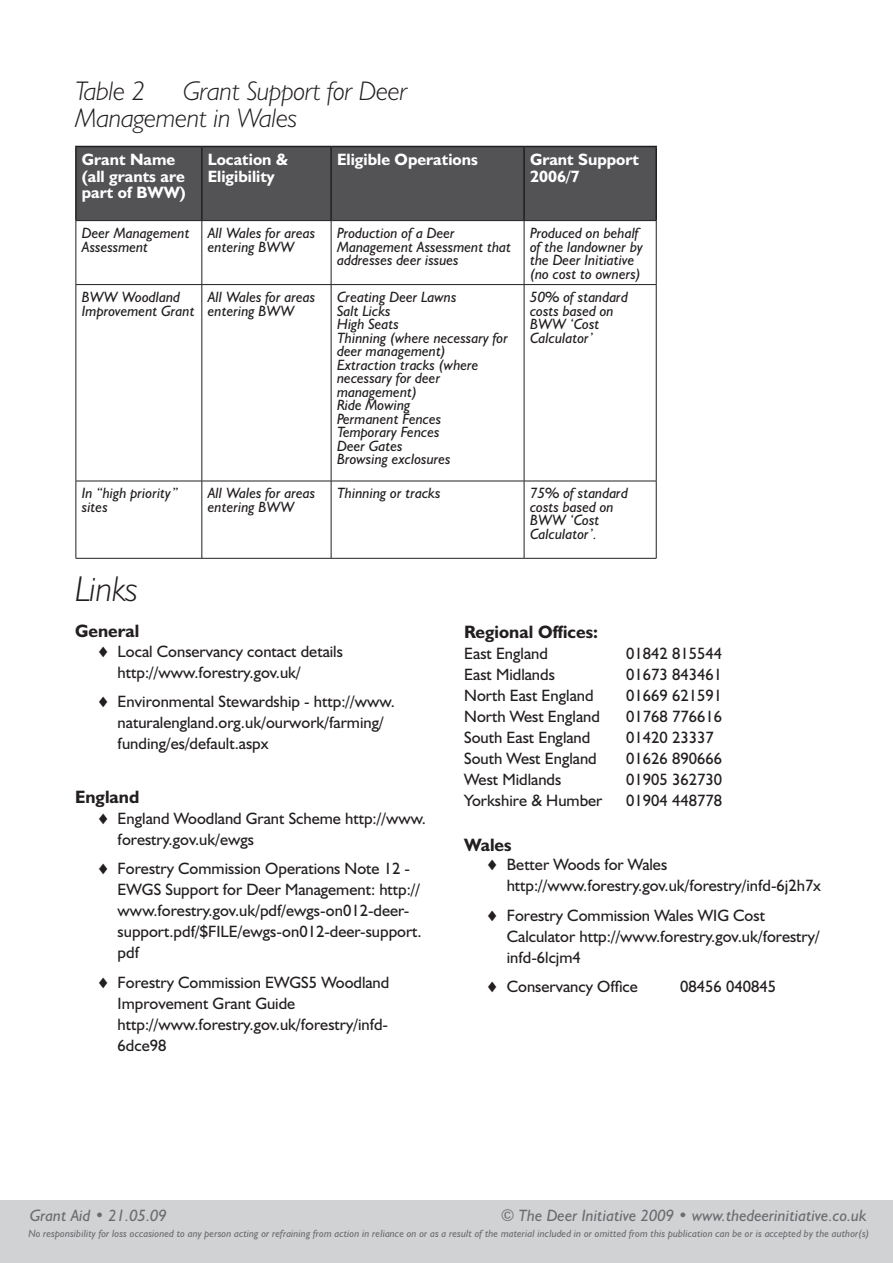
<style>
.page{position:relative;width:893px;height:1263px;background:#fff}
.page>*{position:absolute;margin:0;border:0;box-sizing:border-box;transform-origin:0 0}
.headerMin{font:italic 300 36px "Humanist 521 BT";letter-spacing:-.005em;color:#231f20}
.headerMinMin{font:italic 300 27px/27px "Humanist 521 BT";letter-spacing:-.005em;color:#231f20}
.t1{font:700 18px "Humanist 521 BT";color:#231f20}
.indentBullet{font:16.5px/21px "Humanist 521 BT";color:#231f20}
.t2{font:700 16.5px/16.5px "Humanist 521 BT";color:#fff}
.t3{font:italic 16.5px "Humanist 521 BT";color:#6c6d70}
.captionTable{font:italic 15px/13.5px "Humanist 521 BT";color:#231f20}
.t4{font:italic 10.5px "Humanist 521 BT";letter-spacing:.005em;color:#6c6d70}
</style>
<div class="page">
<div style="left:0;top:1201px;width:893px;height:62px;background:#d1d2d4"></div>
<div style="left:77px;top:147px;width:578px;height:73px;background:#535355"></div>
<hr style="left:75px;top:146px;width:127px;height:1px;background:#231f20">
<hr style="left:75px;top:147px;width:2px;height:73px;background:#231f20">
<hr style="left:202px;top:146px;width:129px;height:1px;background:#231f20">
<hr style="left:201px;top:147px;width:2px;height:73px;background:#231f20">
<hr style="left:331px;top:146px;width:193px;height:1px;background:#231f20">
<hr style="left:330px;top:147px;width:2px;height:73px;background:#231f20">
<hr style="left:524px;top:146px;width:133px;height:1px;background:#231f20">
<hr style="left:523px;top:147px;width:2px;height:73px;background:#231f20">
<hr style="left:655px;top:147px;width:2px;height:73px;background:#231f20">
<hr style="left:76px;top:220px;width:126px;height:1px;background:#231f20">
<hr style="left:76px;top:221px;width:1px;height:63px;background:#231f20">
<hr style="left:202px;top:220px;width:129px;height:1px;background:#231f20">
<hr style="left:202px;top:221px;width:1px;height:63px;background:#231f20">
<hr style="left:331px;top:220px;width:193px;height:1px;background:#231f20">
<hr style="left:331px;top:221px;width:1px;height:63px;background:#231f20">
<hr style="left:524px;top:220px;width:132px;height:1px;background:#231f20">
<hr style="left:524px;top:221px;width:1px;height:63px;background:#231f20">
<hr style="left:656px;top:221px;width:1px;height:63px;background:#231f20">
<hr style="left:76px;top:284px;width:126px;height:1px;background:#231f20">
<hr style="left:76px;top:285px;width:1px;height:196px;background:#231f20">
<hr style="left:202px;top:284px;width:129px;height:1px;background:#231f20">
<hr style="left:202px;top:285px;width:1px;height:196px;background:#231f20">
<hr style="left:331px;top:284px;width:193px;height:1px;background:#231f20">
<hr style="left:331px;top:285px;width:1px;height:196px;background:#231f20">
<hr style="left:524px;top:284px;width:132px;height:1px;background:#231f20">
<hr style="left:524px;top:285px;width:1px;height:196px;background:#231f20">
<hr style="left:656px;top:285px;width:1px;height:196px;background:#231f20">
<hr style="left:76px;top:481px;width:126px;height:1px;background:#231f20">
<hr style="left:76px;top:481px;width:1px;height:77px;background:#231f20">
<hr style="left:202px;top:481px;width:129px;height:1px;background:#231f20">
<hr style="left:202px;top:481px;width:1px;height:77px;background:#231f20">
<hr style="left:331px;top:481px;width:193px;height:1px;background:#231f20">
<hr style="left:331px;top:481px;width:1px;height:77px;background:#231f20">
<hr style="left:524px;top:481px;width:132px;height:1px;background:#231f20">
<hr style="left:524px;top:481px;width:1px;height:77px;background:#231f20">
<hr style="left:656px;top:481px;width:1px;height:77px;background:#231f20">
<hr style="left:76px;top:558px;width:126px;height:1px;background:#231f20">
<hr style="left:202px;top:558px;width:129px;height:1px;background:#231f20">
<hr style="left:331px;top:558px;width:193px;height:1px;background:#231f20">
<hr style="left:524px;top:558px;width:132px;height:1px;background:#231f20">
<p class="headerMinMin" style="left:75px;top:77px;width:72px">Table 2</p>
<p class="headerMinMin" style="left:75px;top:77px;width:334px;text-indent:108px">Grant Support for Deer<br>Management in Wales</p>
<p class="t2" style="left:82px;top:151px;width:105px">Grant Name (all grants are part of BWW)</p>
<p class="t2" style="left:208px;top:151px;width:82px">Location &amp;<br>Eligibility</p>
<p class="t2" style="left:337px;top:151px;width:142px">Eligible Operations</p>
<p class="t2" style="left:530px;top:151px;width:111px">Grant Support</p>
<p class="t2" style="left:530px;top:167px;width:51px">2006/7</p>
<p class="captionTable" style="left:82px;top:226px;width:109px">Deer Management<br>Assessment</p>
<p class="captionTable" style="left:208px;top:226px;width:109px">All Wales for areas entering BWW</p>
<p class="captionTable" style="left:337px;top:226px;width:176px">Production of a Deer<br>Management Assessment that addresses deer issues</p>
<p class="captionTable" style="left:530px;top:226px;width:114px">Produced on behalf of the landowner by the Deer Initiative (no cost to owners)</p>
<p class="captionTable" style="left:82px;top:290px;width:114px">BWW Woodland<br>Improvement Grant</p>
<p class="captionTable" style="left:208px;top:290px;width:109px">All Wales for areas entering BWW</p>
<p class="captionTable" style="left:337px;top:290px;width:121px">Creating Deer Lawns</p>
<p class="captionTable" style="left:530px;top:290px;width:99px">50% of standard costs based on<br>BWW ‘Cost<br>Calculator’</p>
<p class="captionTable" style="left:337px;top:303px;width:55px">Salt Licks</p>
<p class="captionTable" style="left:337px;top:317px;width:63px">High Seats</p>
<p class="captionTable" style="left:337px;top:330px;width:172px">Thinning (where necessary for deer management)</p>
<p class="captionTable" style="left:337px;top:357px;width:143px">Extraction tracks (where necessary for deer management)</p>
<p class="captionTable" style="left:337px;top:398px;width:75px">Ride Mowing</p>
<p class="captionTable" style="left:337px;top:411px;width:106px">Permanent Fences</p>
<p class="captionTable" style="left:337px;top:425px;width:104px">Temporary Fences</p>
<p class="captionTable" style="left:337px;top:438px;width:67px">Deer Gates</p>
<p class="captionTable" style="left:337px;top:452px;width:115px">Browsing exclosures</p>
<p class="captionTable" style="left:82px;top:486px;width:98px">In “high priority” sites</p>
<p class="captionTable" style="left:208px;top:486px;width:109px">All Wales for areas entering BWW</p>
<p class="captionTable" style="left:337px;top:486px;width:105px">Thinning or tracks</p>
<p class="captionTable" style="left:530px;top:486px;width:99px">75% of standard costs based on<br>BWW ‘Cost<br>Calculator’.</p>
<p class="headerMin" style="left:75px;top:566px;width:64px">Links</p>
<p class="t1" style="left:75px;top:620px;width:66px">General</p>
<p class="indentBullet" style="left:118px;top:661px;width:185px">http://www.forestry.gov.uk/</p>
<p class="indentBullet" style="left:118px;top:712px;width:268px">naturalengland.org.uk/ourwork/farming/ funding/es/default.aspx</p>
<p class="t1" style="left:75px;top:785px;width:66px">England</p>
<p class="indentBullet" style="left:118px;top:828px;width:138px">forestry.gov.uk/ewgs</p>
<p class="indentBullet" style="left:118px;top:879px;width:306px">EWGS Support for Deer Management: http:// www.forestry.gov.uk/pdf/ewgs-on012-deer&shy;support.pdf/$FILE/ewgs-on012-deer-support. pdf</p>
<p class="indentBullet" style="left:118px;top:992px;width:272px">Improvement Grant Guide http://www.forestry.gov.uk/forestry/infd-<br>6dce98</p>
<p class="t1" style="left:464px;top:620px;width:135px">Regional Offices:</p>
<p class="indentBullet" style="left:464px;top:642px;width:85px">East England</p>
<p class="indentBullet" style="left:626px;top:642px;width:97px">01842 815544</p>
<p class="indentBullet" style="left:464px;top:663px;width:92px">East Midlands</p>
<p class="indentBullet" style="left:626px;top:663px;width:97px">01673 843461</p>
<p class="indentBullet" style="left:464px;top:684px;width:131px">North East England</p>
<p class="indentBullet" style="left:626px;top:684px;width:97px">01669 621591</p>
<p class="indentBullet" style="left:464px;top:705px;width:137px">North West England</p>
<p class="indentBullet" style="left:626px;top:705px;width:97px">01768 776616</p>
<p class="indentBullet" style="left:464px;top:726px;width:128px">South East England</p>
<p class="indentBullet" style="left:626px;top:726px;width:89px">01420 23337</p>
<p class="indentBullet" style="left:464px;top:747px;width:134px">South West England</p>
<p class="indentBullet" style="left:626px;top:747px;width:97px">01626 890666</p>
<p class="indentBullet" style="left:464px;top:768px;width:99px">West Midlands</p>
<p class="indentBullet" style="left:626px;top:768px;width:97px">01905 362730</p>
<p class="indentBullet" style="left:464px;top:789px;width:140px">Yorkshire &amp; Humber</p>
<p class="indentBullet" style="left:626px;top:789px;width:97px">01904 448778</p>
<p class="t1" style="left:464px;top:833px;width:49px">Wales</p>
<p class="indentBullet" style="left:507px;top:875px;width:316px">http://www.forestry.gov.uk/forestry/infd-6j2h7x</p>
<p class="indentBullet" style="left:507px;top:925px;width:315px">Calculator http://www.forestry.gov.uk/forestry/ infd-6lcjm4</p>
<p class="indentBullet" style="left:680px;top:976px;width:97px">08456 040845</p>
<p class="indentBullet" style="left:96px;top:640px;width:248px">♦ Local Conservancy contact details</p>
<p class="indentBullet" style="left:96px;top:691px;width:300px">♦ Environmental Stewardship - http://www.</p>
<p class="indentBullet" style="left:96px;top:807px;width:331px">♦ England Woodland Grant Scheme http://www.</p>
<p class="indentBullet" style="left:96px;top:858px;width:315px">♦ Forestry Commission Operations Note 12 -</p>
<p class="indentBullet" style="left:485px;top:854px;width:183px">♦ Better Woods for Wales</p>
<p class="indentBullet" style="left:485px;top:904px;width:281px">♦ Forestry Commission Wales WIG Cost</p>
<p class="indentBullet" style="left:96px;top:971px;width:295px">♦ Forestry Commission EWGS5 Woodland</p>
<p class="indentBullet" style="left:485px;top:976px;width:154px">♦ Conservancy Office</p>
<p class="t3" style="left:30px;top:1205px;width:139px">Grant Aid • 21.05.09</p>
<p class="t3" style="left:501px;top:1205px;width:367px">© The Deer Initiative 2009 • www.thedeerinitiative.co.uk</p>
<p class="t4" style="left:28px;top:1227px;width:843px">No responsibility for loss occasioned to any person acting or refraining from action in reliance on or as a result of the material included in or omitted from this publication can be or is accepted by the author(s)</p>
</div>
